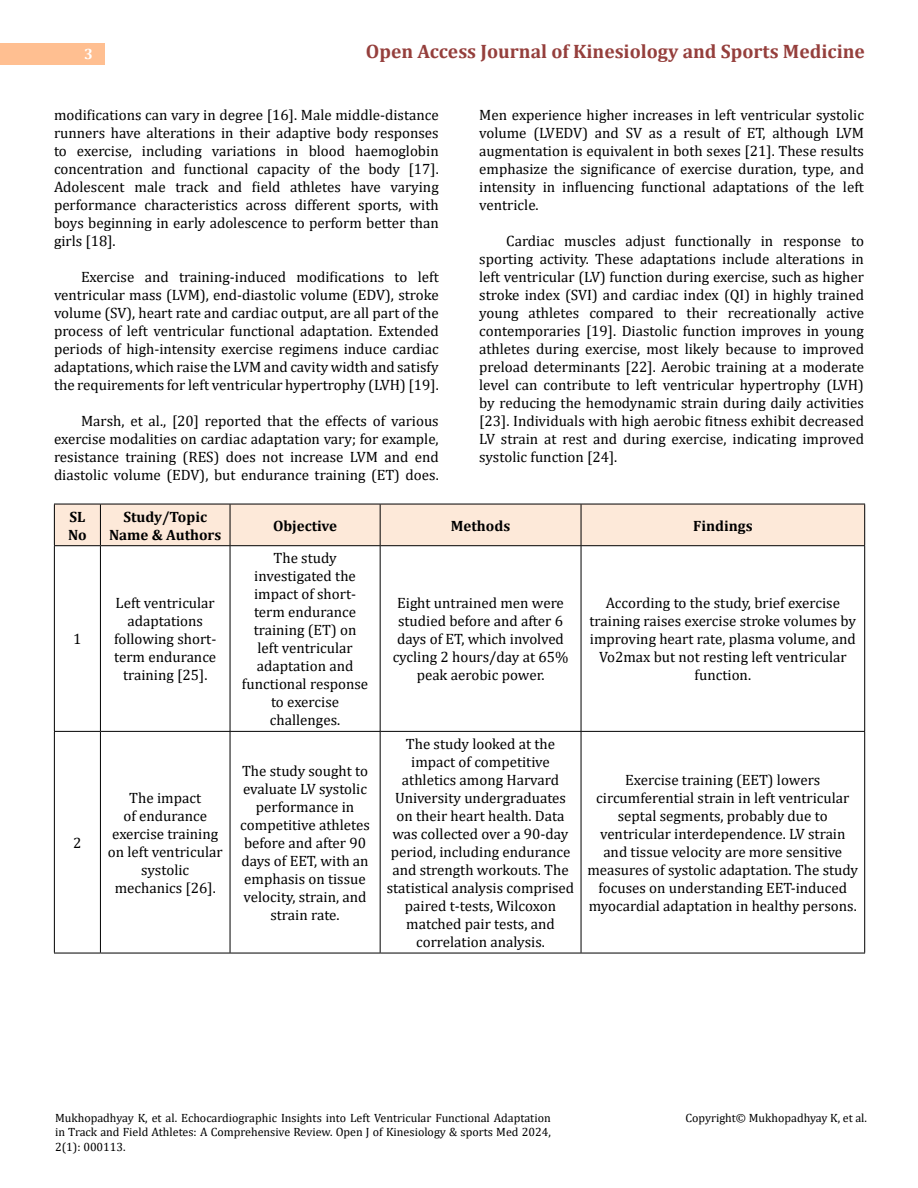
<style>
.page{position:relative;width:918px;height:1188px;background:#fff}
.page>*{position:absolute;margin:0;border:0;box-sizing:border-box;transform-origin:0 0}
.t1{font:700 19.5px "Cambria";color:#953f3c}
.t2{font:15px/18px "Cambria";color:#000;text-align:center}
.t3{font:700 15px/18px "Cambria";color:#000}
.t4{font:700 15px "Cambria";color:#fff}
.t5{font:12px/14.2px "Cambria";color:#000;text-align:justify}
</style>
<div class="page">
<div style="left:0;top:43px;width:105px;height:21px;background:#ffbf91"></div>
<div style="left:55px;top:505px;width:809px;height:40px;background:#fde9d9"></div>
<hr style="left:54px;top:504px;width:46px;height:1px;background:#000">
<hr style="left:54px;top:504px;width:1px;height:41px;background:#000">
<hr style="left:100px;top:504px;width:130px;height:1px;background:#000">
<hr style="left:100px;top:504px;width:1px;height:41px;background:#000">
<hr style="left:230px;top:504px;width:150px;height:1px;background:#000">
<hr style="left:230px;top:504px;width:1px;height:41px;background:#000">
<hr style="left:380px;top:504px;width:201px;height:1px;background:#000">
<hr style="left:380px;top:504px;width:1px;height:41px;background:#000">
<hr style="left:581px;top:504px;width:284px;height:1px;background:#000">
<hr style="left:581px;top:504px;width:1px;height:41px;background:#000">
<hr style="left:864px;top:504px;width:1px;height:41px;background:#000">
<hr style="left:54px;top:545px;width:46px;height:1px;background:#000">
<hr style="left:54px;top:546px;width:1px;height:185px;background:#000">
<hr style="left:100px;top:545px;width:130px;height:1px;background:#000">
<hr style="left:100px;top:546px;width:1px;height:185px;background:#000">
<hr style="left:230px;top:545px;width:150px;height:1px;background:#000">
<hr style="left:230px;top:546px;width:1px;height:185px;background:#000">
<hr style="left:380px;top:545px;width:201px;height:1px;background:#000">
<hr style="left:380px;top:546px;width:1px;height:185px;background:#000">
<hr style="left:581px;top:545px;width:284px;height:1px;background:#000">
<hr style="left:581px;top:546px;width:1px;height:185px;background:#000">
<hr style="left:864px;top:546px;width:1px;height:185px;background:#000">
<hr style="left:54px;top:731px;width:46px;height:1px;background:#000">
<hr style="left:54px;top:732px;width:1px;height:221px;background:#000">
<hr style="left:100px;top:731px;width:130px;height:1px;background:#000">
<hr style="left:100px;top:732px;width:1px;height:221px;background:#000">
<hr style="left:230px;top:731px;width:150px;height:1px;background:#000">
<hr style="left:230px;top:732px;width:1px;height:221px;background:#000">
<hr style="left:380px;top:731px;width:201px;height:1px;background:#000">
<hr style="left:380px;top:732px;width:1px;height:221px;background:#000">
<hr style="left:581px;top:731px;width:284px;height:1px;background:#000">
<hr style="left:581px;top:732px;width:1px;height:221px;background:#000">
<hr style="left:864px;top:732px;width:1px;height:221px;background:#000">
<hr style="left:54px;top:953px;width:46px;height:1px;background:#000">
<hr style="left:100px;top:953px;width:130px;height:1px;background:#000">
<hr style="left:230px;top:953px;width:150px;height:1px;background:#000">
<hr style="left:380px;top:953px;width:201px;height:1px;background:#000">
<hr style="left:581px;top:953px;width:284px;height:1px;background:#000">
<p class="t4" style="left:84px;top:44px;width:10px">3</p>
<h1 class="t1" style="left:366px;top:38px;width:501px">Open Access Journal of Kinesiology and Sports Medicine</h1>
<p class="t2" style="left:54px;top:105px;width:386px;text-align:justify">modifications can vary in degree [16]. Male middle-distance runners have alterations in their adaptive body responses to exercise, including variations in blood haemoglobin concentration and functional capacity of the body [17].<br>Adolescent male track and field athletes have varying performance characteristics across different sports, with boys beginning in early adolescence to perform better than girls [18].</p>
<p class="t2" style="left:54px;top:267px;width:386px;text-align:justify;text-indent:27px">Exercise and training-induced modifications to left ventricular mass (LVM), end-diastolic volume (EDV), stroke volume (SV), heart rate and cardiac output, are all part of the process of left ventricular functional adaptation. Extended periods of high-intensity exercise regimens induce cardiac adaptations, which raise the LVM and cavity width and satisfy the requirements for left ventricular hypertrophy (LVH) [19].</p>
<p class="t2" style="left:54px;top:411px;width:386px;text-align:justify;text-indent:27px">Marsh, et al., [20] reported that the effects of various exercise modalities on cardiac adaptation vary; for example, resistance training (RES) does not increase LVM and end diastolic volume (EDV), but endurance training (ET) does.</p>
<p class="t2" style="left:479px;top:105px;width:386px;text-align:justify">Men experience higher increases in left ventricular systolic volume (LVEDV) and SV as a result of ET, although LVM augmentation is equivalent in both sexes [21]. These results emphasize the significance of exercise duration, type, and intensity in influencing functional adaptations of the left ventricle.</p>
<p class="t2" style="left:479px;top:231px;width:386px;text-align:justify;text-indent:27px">Cardiac muscles adjust functionally in response to sporting activity. These adaptations include alterations in left ventricular (LV) function during exercise, such as higher stroke index (SVI) and cardiac index (QI) in highly trained young athletes compared to their recreationally active contemporaries [19]. Diastolic function improves in young athletes during exercise, most likely because to improved preload determinants [22]. Aerobic training at a moderate level can contribute to left ventricular hypertrophy (LVH) by reducing the hemodynamic strain during daily activities [23]. Individuals with high aerobic fitness exhibit decreased LV strain at rest and during exercise, indicating improved systolic function [24].</p>
<p class="t3" style="left:68px;top:507px;width:20px">SL<br>No</p>
<p class="t3" style="left:109px;top:507px;width:114px;text-align:center">Study/Topic<br>Name &amp; Authors</p>
<p class="t3" style="left:273px;top:516px;width:66px">Objective</p>
<p class="t3" style="left:451px;top:516px;width:61px">Methods</p>
<p class="t3" style="left:693px;top:516px;width:61px">Findings</p>
<p class="t2" style="left:73px;top:630px;width:10px">1</p>
<p class="t2" style="left:73px;top:834px;width:10px">2</p>
<p class="t2" style="left:114px;top:594px;width:104px">Left ventricular adaptations following short&shy;term endurance training [25].</p>
<p class="t2" style="left:108px;top:789px;width:116px">The impact<br>of endurance exercise training on left ventricular systolic mechanics [26].</p>
<p class="t2" style="left:242px;top:549px;width:128px">The study investigated the impact of short&shy;term endurance training (ET) on left ventricular adaptation and functional response to exercise challenges.</p>
<p class="t2" style="left:240px;top:762px;width:131px">The study sought to evaluate LV systolic performance in competitive athletes before and after 90 days of EET, with an emphasis on tissue velocity, strain, and strain rate.</p>
<p class="t2" style="left:393px;top:594px;width:177px">Eight untrained men were studied before and after 6 days of ET, which involved cycling 2 hours/day at 65% peak aerobic power.</p>
<p class="t2" style="left:590px;top:594px;width:268px">According to the study, brief exercise training raises exercise stroke volumes by improving heart rate, plasma volume, and Vo2max but not resting left ventricular function.</p>
<p class="t2" style="left:387px;top:735px;width:189px">The study looked at the impact of competitive athletics among Harvard<br>University undergraduates on their heart health. Data was collected over a 90-day period, including endurance and strength workouts. The statistical analysis comprised paired t-tests, Wilcoxon matched pair tests, and correlation analysis.</p>
<p class="t2" style="left:587px;top:771px;width:272px">Exercise training (EET) lowers circumferential strain in left ventricular septal segments, probably due to ventricular interdependence. LV strain and tissue velocity are more sensitive measures of systolic adaptation. The study focuses on understanding EET-induced myocardial adaptation in healthy persons.</p>
<p class="t5" style="left:55px;top:1111px;width:497px">Mukhopadhyay K, et al. Echocardiographic Insights into Left Ventricular Functional Adaptation in Track and Field Athletes: A Comprehensive Review. Open J of Kinesiology &amp; sports Med 2024, 2(1): 000113.</p>
<p class="t5" style="left:686px;top:1111px;width:183px">Copyright© Mukhopadhyay K, et al.</p>
</div>
